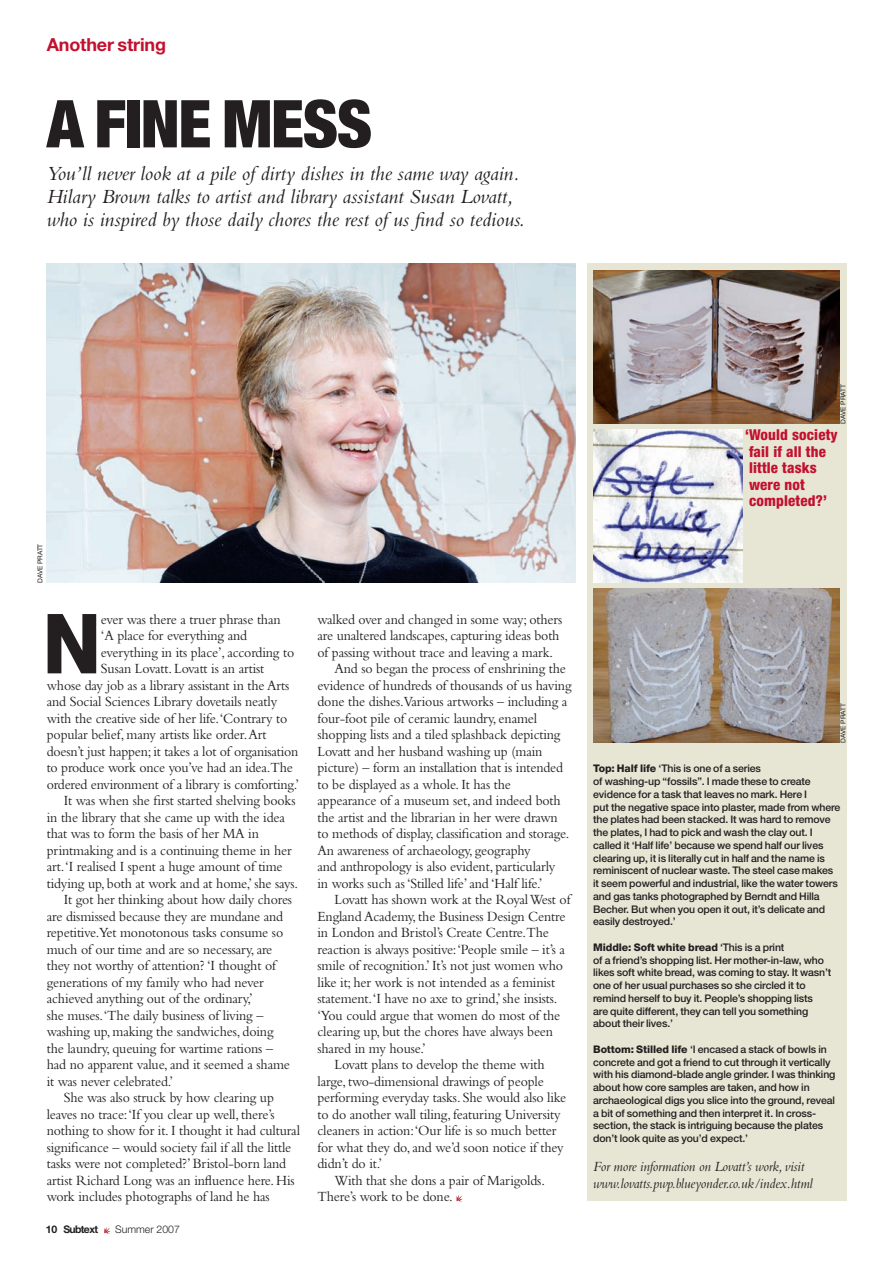
<style>
.page{position:relative;width:893px;height:1263px;background:#fff}
.page>*{position:absolute;margin:0;border:0;box-sizing:border-box;transform-origin:0 0}
.t1{font:800 83.1px "Helvetica Neue";color:#231f20;scale:.95 1}
.t2{font:900 condensed 66px "Helvetica Neue";letter-spacing:-.02em;color:#231f20}
.t3{font:italic 21px/23.2px "Bembo";letter-spacing:-.005em;color:#231f20}
.t4{font:700 18px "Helvetica Neue";letter-spacing:-.01em;color:#c3102f}
.t5{font:800 condensed 15px/16.5px "Helvetica Neue";letter-spacing:.01em;color:#c3102f}
.t6{font:14.7px "Bembo";letter-spacing:-.01em;color:#231f20;scale:.95 1}
.t7{font:italic 14.7px/16.5px "Bembo";letter-spacing:-.01em;color:#231f20;scale:.95 1}
.t8{font:500 10.5px/12.8px "Helvetica Neue";letter-spacing:-.01em;color:#231f20}
.t9{font:300 10.5px "Helvetica Neue";color:#231f20}
.t10{font:700 10.5px "Helvetica Neue";letter-spacing:-.05em;color:#231f20}
.t11{font:6.75px "Helvetica Neue";color:#231f20}
.s1{font-weight:800}
</style>
<div class="page">
<div style="left:587px;top:264px;width:259px;height:937px;background:#e7e5d4"></div>
<svg style="left:104px;top:1227px;width:6px;height:6px"></svg>
<svg style="left:456px;top:1195px;width:6px;height:6px"></svg>
<img style="left:47px;top:264px;width:528px;height:319px">
<img style="left:593px;top:429px;width:149px;height:154px">
<img style="left:593px;top:270px;width:247px;height:153px">
<img style="left:593px;top:589px;width:247px;height:153px">
<p class="t4" style="left:47px;top:38px;width:121px">Another string</p>
<h2 class="t2" style="left:47px;top:83px;width:327px">A FINE MESS</h2>
<h3 class="t3" style="left:47px;top:163px;width:480px">You’ll never look at a pile of dirty dishes in the same way again.<br>Hilary Brown talks to artist and library assistant Susan Lovatt, who is inspired by those daily chores the rest of us find so tedious.</h3>
<p class="t11" style="left:38px;top:583px;width:41px;rotate:-90deg">DAVE PRATT</p>
<h1 class="t1" style="left:43px;top:614px;width:63px">N</h1>
<p class="t6" style="left:101px;top:614px;width:191px">ever was there a truer phrase than</p>
<p class="t6" style="left:101px;top:631px;width:155px">‘A place for everything and</p>
<p class="t6" style="left:101px;top:647px;width:205px">everything in its place’, according to</p>
<p class="t6" style="left:101px;top:664px;width:173px">Susan Lovatt. Lovatt is an artist</p>
<p class="t6" style="left:47px;top:680px;width:257px">whose day job as a library assistant in the Arts</p>
<p class="t6" style="left:47px;top:697px;width:244px">and Social Sciences Library dovetails neatly</p>
<p class="t6" style="left:47px;top:713px;width:255px">with the creative side of her life.‘Contrary to</p>
<p class="t6" style="left:47px;top:730px;width:233px">popular belief, many artists like order.Art</p>
<p class="t6" style="left:47px;top:746px;width:266px">doesn’t just happen; it takes a lot of organisation</p>
<p class="t6" style="left:47px;top:763px;width:261px">to produce work once you’ve had an idea.The</p>
<p class="t6" style="left:47px;top:779px;width:267px">ordered environment of a library is comforting.’</p>
<p class="t6" style="left:64px;top:796px;width:246px">It was when she first started shelving books</p>
<p class="t6" style="left:47px;top:812px;width:252px">in the library that she came up with the idea</p>
<p class="t6" style="left:47px;top:829px;width:225px">that was to form the basis of her MA in</p>
<p class="t6" style="left:47px;top:845px;width:259px">printmaking and is a continuing theme in her</p>
<p class="t6" style="left:47px;top:862px;width:250px">art.‘I realised I spent a huge amount of time</p>
<p class="t6" style="left:47px;top:878px;width:266px">tidying up, both at work and at home,’ she says.</p>
<p class="t6" style="left:64px;top:895px;width:242px">It got her thinking about how daily chores</p>
<p class="t6" style="left:47px;top:911px;width:250px">are dismissed because they are mundane and</p>
<p class="t6" style="left:47px;top:928px;width:250px">repetitive.Yet monotonous tasks consume so</p>
<p class="t6" style="left:47px;top:944px;width:239px">much of our time and are so necessary, are</p>
<p class="t6" style="left:47px;top:961px;width:243px">they not worthy of attention? ‘I thought of</p>
<p class="t6" style="left:47px;top:977px;width:230px">generations of my family who had never</p>
<p class="t6" style="left:47px;top:994px;width:218px">achieved anything out of the ordinary,’</p>
<p class="t6" style="left:47px;top:1010px;width:229px">she muses.‘The daily business of living –</p>
<p class="t6" style="left:47px;top:1027px;width:240px">washing up, making the sandwiches, doing</p>
<p class="t6" style="left:47px;top:1043px;width:240px">the laundry, queuing for wartime rations –</p>
<p class="t6" style="left:47px;top:1060px;width:257px">had no apparent value, and it seemed a shame</p>
<p class="t6" style="left:47px;top:1076px;width:135px">it was never celebrated.’</p>
<p class="t6" style="left:64px;top:1093px;width:223px">She was also struck by how clearing up</p>
<p class="t6" style="left:47px;top:1109px;width:241px">leaves no trace:‘If you clear up well, there’s</p>
<p class="t6" style="left:47px;top:1126px;width:268px">nothing to show for it. I thought it had cultural</p>
<p class="t6" style="left:47px;top:1142px;width:259px">significance – would society fail if all the little</p>
<p class="t6" style="left:47px;top:1159px;width:253px">tasks were not completed?’ Bristol-born land</p>
<p class="t6" style="left:47px;top:1175px;width:263px">artist Richard Long was an influence here. His</p>
<p class="t6" style="left:47px;top:1192px;width:236px">work includes photographs of land he has</p>
<p class="t10" style="left:46px;top:1226px;width:54px">10 Subtext</p>
<p class="t9" style="left:115px;top:1226px;width:66px">Summer 2007</p>
<p class="t6" style="left:317px;top:614px;width:259px">walked over and changed in some way; others</p>
<p class="t6" style="left:317px;top:631px;width:256px">are unaltered landscapes, capturing ideas both</p>
<p class="t6" style="left:317px;top:647px;width:249px">of passing without trace and leaving a mark.</p>
<p class="t6" style="left:334px;top:664px;width:245px">And so began the process of enshrining the</p>
<p class="t6" style="left:317px;top:680px;width:269px">evidence of hundreds of thousands of us having</p>
<p class="t6" style="left:317px;top:697px;width:264px">done the dishes.Various artworks – including a</p>
<p class="t6" style="left:317px;top:713px;width:233px">four-foot pile of ceramic laundry, enamel</p>
<p class="t6" style="left:317px;top:730px;width:257px">shopping lists and a tiled splashback depicting</p>
<p class="t6" style="left:317px;top:746px;width:238px">Lovatt and her husband washing up (main</p>
<p class="t6" style="left:317px;top:763px;width:260px">picture) – form an installation that is intended</p>
<p class="t6" style="left:317px;top:779px;width:205px">to be displayed as a whole. It has the</p>
<p class="t6" style="left:317px;top:796px;width:258px">appearance of a museum set, and indeed both</p>
<p class="t6" style="left:317px;top:812px;width:254px">the artist and the librarian in her were drawn</p>
<p class="t6" style="left:317px;top:829px;width:267px">to methods of display, classification and storage.</p>
<p class="t6" style="left:317px;top:845px;width:226px">An awareness of archaeology, geography</p>
<p class="t6" style="left:317px;top:862px;width:252px">and anthropology is also evident, particularly</p>
<p class="t6" style="left:317px;top:878px;width:238px">in works such as ‘Stilled life’ and ‘Half life.’</p>
<p class="t6" style="left:334px;top:895px;width:250px">Lovatt has shown work at the RoyalWest of</p>
<p class="t6" style="left:317px;top:911px;width:263px">England Academy, the Business Design Centre</p>
<p class="t6" style="left:317px;top:928px;width:245px">in London and Bristol’s Create Centre.The</p>
<p class="t6" style="left:317px;top:944px;width:262px">reaction is always positive:‘People smile – it’s a</p>
<p class="t6" style="left:317px;top:961px;width:260px">smile of recognition.’ It’s not just women who</p>
<p class="t6" style="left:317px;top:977px;width:252px">like it; her work is not intended as a feminist</p>
<p class="t6" style="left:317px;top:994px;width:254px">statement.‘I have no axe to grind,’ she insists.</p>
<p class="t6" style="left:317px;top:1010px;width:257px">‘You could argue that women do most of the</p>
<p class="t6" style="left:317px;top:1027px;width:250px">clearing up, but the chores have always been</p>
<p class="t6" style="left:317px;top:1043px;width:115px">shared in my house.’</p>
<p class="t6" style="left:334px;top:1060px;width:223px">Lovatt plans to develop the theme with</p>
<p class="t6" style="left:317px;top:1076px;width:240px">large, two-dimensional drawings of people</p>
<p class="t6" style="left:317px;top:1093px;width:263px">performing everyday tasks. She would also like</p>
<p class="t6" style="left:317px;top:1109px;width:257px">to do another wall tiling, featuring University</p>
<p class="t6" style="left:317px;top:1126px;width:253px">cleaners in action:‘Our life is so much better</p>
<p class="t6" style="left:317px;top:1142px;width:261px">for what they do, and we’d soon notice if they</p>
<p class="t6" style="left:317px;top:1159px;width:70px">didn’t do it.’</p>
<p class="t6" style="left:334px;top:1175px;width:223px">With that she dons a pair of Marigolds.</p>
<p class="t6" style="left:317px;top:1192px;width:144px">There’s work to be done.</p>
<p class="t11" style="left:841px;top:424px;width:41px;rotate:-90deg">DAVE PRATT</p>
<p class="t5" style="left:745px;top:428px;width:94px">‘Would society fail if all the little tasks were not completed?’</p>
<p class="t11" style="left:841px;top:743px;width:41px;rotate:-90deg">DAVE PRATT</p>
<p class="t8" style="left:593px;top:763px;width:249px"><span class="s1">Top: Half life</span> ‘This is one of a series<br>of washing-up “fossils”. I made these to create evidence for a task that leaves no mark. Here I<br>put the negative space into plaster, made from where the plates had been stacked. It was hard to remove the plates, I had to pick and wash the clay out. I called it ‘Half life’ because we spend half our lives clearing up, it is literally cut in half and the name is reminiscent of nuclear waste. The steel case makes it seem powerful and industrial, like the water towers and gas tanks photographed by Berndt and Hilla Becher. But when you open it out, it’s delicate and easily destroyed.’</p>
<p class="t8" style="left:593px;top:942px;width:240px"><span class="s1">Middle: Soft white bread</span> ‘This is a print<br>of a friend’s shopping list. Her mother-in-law, who likes soft white bread, was coming to stay. It wasn’t one of her usual purchases so she circled it to remind herself to buy it. People’s shopping lists<br>are quite different, they can tell you something about their lives.’</p>
<p class="t8" style="left:593px;top:1044px;width:244px"><span class="s1">Bottom: Stilled life</span> ‘I encased a stack of bowls in concrete and got a friend to cut through it vertically with his diamond-blade angle grinder. I was thinking about how core samples are taken, and how in archaeological digs you slice into the ground, reveal a bit of something and then interpret it. In cross&shy;section, the stack is intriguing because the plates don’t look quite as you’d expect.’</p>
<p class="t7" style="left:593px;top:1160px;width:233px">For more information on Lovatt’s work, visit www.lovatts.pwp.blueyonder.co.uk/index.html</p>
</div>
